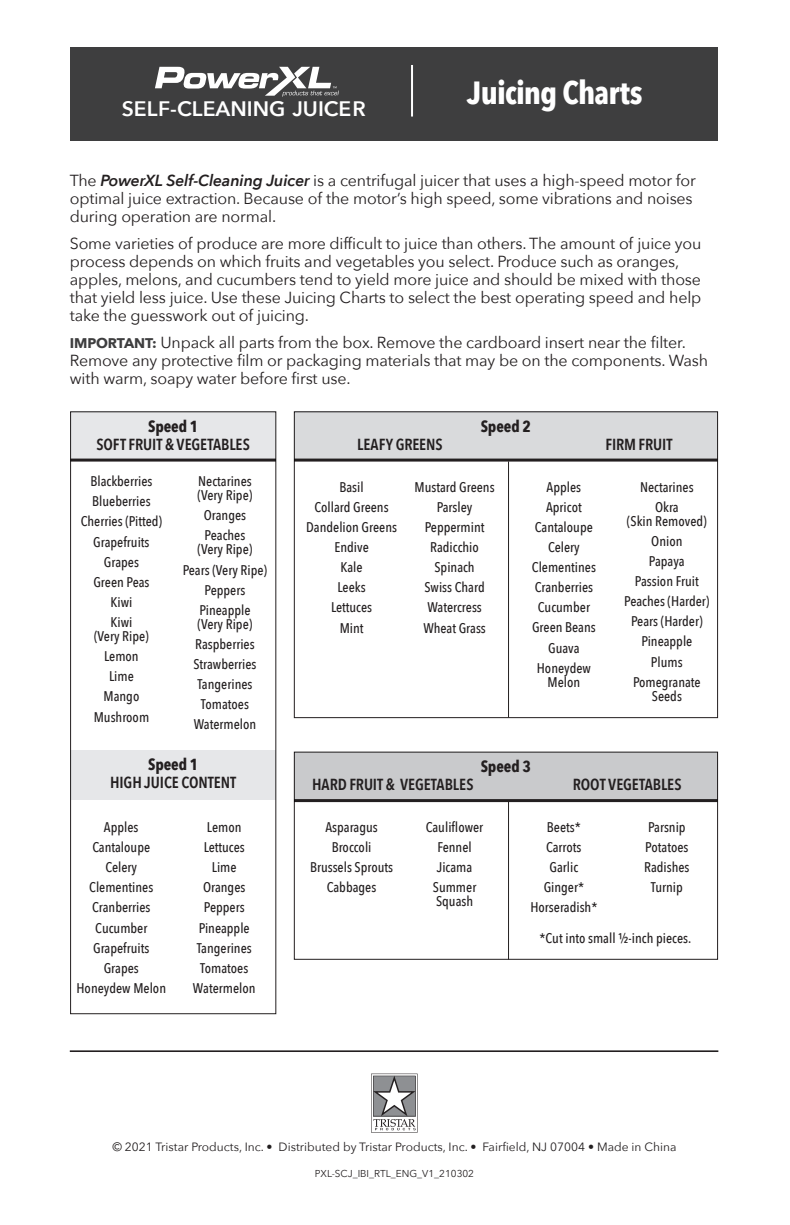
<style>
.page{position:relative;width:790px;height:1225px;background:#fff}
.page>*{position:absolute;margin:0;border:0;box-sizing:border-box;transform-origin:0 0}
.t1{font:700 32px "Avenir Next Condensed";letter-spacing:-.025em;color:#fff}
.t2{font:600 21px "Avenir Next";color:#fff}
.t3{font:16px/18px "Avenir Next";letter-spacing:-.01em;color:#231f20}
.t4{font:600 16px "Avenir Next Condensed";letter-spacing:-.005em;color:#231f20}
.t5{font:700 16px "Avenir Next Condensed";color:#231f20}
.t6{font:500 14px/20.2px "Avenir Next Condensed";color:#231f20;text-align:center}
.t7{font:12px "Avenir Next";color:#231f20}
.t8{font:10px "Avenir Next";color:#231f20}
.s1{font-weight:600;font-style:italic}
.s2{font-weight:700;font-size:14px;color:#3e3e3f}
</style>
<div class="page">
<div style="left:294px;top:411px;width:424px;height:50px;background:#d9dadc"></div>
<hr style="left:294px;top:458px;width:424px;height:3px;background:#231f20">
<div style="left:71px;top:47px;width:647px;height:94px;background:#3e3e3f"></div>
<hr style="left:411px;top:65px;width:2px;height:52px;background:#fff">
<svg style="left:371px;top:1073px;width:47px;height:59px"></svg>
<hr style="left:70px;top:1050px;width:648px;height:2px;background:#231f20">
<svg style="left:155px;top:67px;width:184px;height:30px"></svg>
<div style="left:70px;top:411px;width:206px;height:50px;background:#e6e7e9"></div>
<hr style="left:70px;top:458px;width:206px;height:3px;background:#231f20">
<div style="left:70px;top:750px;width:206px;height:50px;background:#e6e7e9"></div>
<hr style="left:508px;top:461px;width:1px;height:256px;background:#231f20">
<div style="left:294px;top:752px;width:424px;height:48px;background:#c9cacc"></div>
<hr style="left:294px;top:799px;width:424px;height:3px;background:#231f20">
<hr style="left:508px;top:800px;width:1px;height:159px;background:#231f20">
<h2 class="t2" style="left:122px;top:91px;width:245px">SELF-CLEANING JUICER</h2>
<h1 class="t1" style="left:467px;top:73px;width:177px">Juicing Charts</h1>
<p class="t3" style="left:70px;top:171px;width:628px">The <span class="s1">PowerXL Self-Cleaning Juicer</span> is a centrifugal juicer that uses a high-speed motor for optimal juice extraction. Because of the motor’s high speed, some vibrations and noises during operation are normal.</p>
<p class="t3" style="left:70px;top:234px;width:633px">Some varieties of produce are more difficult to juice than others. The amount of juice you process depends on which fruits and vegetables you select. Produce such as oranges, apples, melons, and cucumbers tend to yield more juice and should be mixed with those that yield less juice. Use these Juicing Charts to select the best operating speed and help take the guesswork out of juicing.</p>
<p class="t3" style="left:70px;top:333px;width:640px"><span class="s2">IMPORTANT:</span> Unpack all parts from the box. Remove the cardboard insert near the filter.<br>Remove any protective film or packaging materials that may be on the components. Wash with warm, soapy water before first use.</p>
<p class="t5" style="left:148px;top:416px;width:52px">Speed 1</p>
<p class="t4" style="left:96px;top:430px;width:155px">SOFT FRUIT &amp; VEGETABLES</p>
<p class="t6" style="left:81px;top:471px;width:83px">Blackberries<br>Blueberries<br>Cherries (Pitted)<br>Grapefruits<br>Grapes<br>Green Peas<br>Kiwi<br>Kiwi</p>
<p class="t6" style="left:94px;top:626px;width:57px">(Very Ripe)<br>Lemon<br>Lime<br>Mango<br>Mushroom</p>
<p class="t6" style="left:198px;top:474px;width:56px;line-height:14px;text-align:left">Nectarines (Very Ripe)</p>
<p class="t6" style="left:204px;top:505px;width:44px;text-align:left">Oranges<br>Peaches</p>
<p class="t6" style="left:183px;top:539px;width:86px">(Very Ripe)<br>Pears (Very Ripe)<br>Peppers<br>Pineapple</p>
<p class="t6" style="left:193px;top:614px;width:65px">(Very Ripe)<br>Raspberries<br>Strawberries<br>Tangerines<br>Tomatoes<br>Watermelon</p>
<p class="t5" style="left:148px;top:755px;width:52px">Speed 1</p>
<p class="t4" style="left:110px;top:769px;width:128px">HIGH JUICE CONTENT</p>
<p class="t6" style="left:76px;top:817px;width:91px">Apples<br>Cantaloupe<br>Celery<br>Clementines<br>Cranberries<br>Cucumber<br>Grapefruits<br>Grapes<br>Honeydew Melon</p>
<p class="t6" style="left:193px;top:817px;width:64px">Lemon<br>Lettuces<br>Lime<br>Oranges<br>Peppers<br>Pineapple<br>Tangerines<br>Tomatoes<br>Watermelon</p>
<p class="t5" style="left:481px;top:416px;width:52px">Speed 2</p>
<p class="t4" style="left:357px;top:430px;width:87px">LEAFY GREENS</p>
<p class="t4" style="left:606px;top:430px;width:69px">FIRM FRUIT</p>
<p class="t6" style="left:306px;top:476px;width:92px">Basil<br>Collard Greens<br>Dandelion Greens<br>Endive<br>Kale<br>Leeks<br>Lettuces<br>Mint</p>
<p class="t6" style="left:414px;top:476px;width:82px">Mustard Greens<br>Parsley<br>Peppermint<br>Radicchio<br>Spinach<br>Swiss Chard<br>Watercress<br>Wheat Grass</p>
<p class="t6" style="left:532px;top:476px;width:66px">Apples<br>Apricot<br>Cantaloupe<br>Celery<br>Clementines<br>Cranberries<br>Cucumber<br>Green Beans<br>Guava<br>Honeydew</p>
<p class="t6" style="left:548px;top:672px;width:34px">Melon</p>
<p class="t6" style="left:640px;top:476px;width:55px">Nectarines<br>Okra</p>
<p class="t6" style="left:624px;top:511px;width:87px">(Skin Removed)<br>Onion<br>Papaya<br>Passion Fruit<br>Peaches (Harder)<br>Pears (Harder)<br>Pineapple<br>Plums<br>Pomegranate</p>
<p class="t6" style="left:652px;top:685px;width:32px">Seeds</p>
<p class="t5" style="left:481px;top:756px;width:52px">Speed 3</p>
<p class="t4" style="left:312px;top:770px;width:163px">HARD FRUIT &amp; VEGETABLES</p>
<p class="t4" style="left:573px;top:770px;width:110px">ROOT VEGETABLES</p>
<p class="t6" style="left:310px;top:817px;width:85px">Asparagus<br>Broccoli<br>Brussels Sprouts<br>Cabbages</p>
<p class="t6" style="left:426px;top:817px;width:59px">Cauliflower<br>Fennel<br>Jicama<br>Summer</p>
<p class="t6" style="left:436px;top:891px;width:39px">Squash</p>
<p class="t6" style="left:530px;top:817px;width:69px">Beets*<br>Carrots<br>Garlic<br>Ginger*<br>Horseradish*</p>
<p class="t6" style="left:644px;top:817px;width:47px">Parsnip<br>Potatoes<br>Radishes<br>Turnip</p>
<p class="t6" style="left:539px;top:928px;width:153px">*Cut into small ½-inch pieces.</p>
<p class="t7" style="left:112px;top:1136px;width:566px">© 2021 Tristar Products, Inc. • Distributed by Tristar Products, Inc. • Fairfield, NJ 07004 • Made in China</p>
<p class="t8" style="left:315px;top:1164px;width:161px">PXL-SCJ_IBI_RTL_ENG_V1_210302</p>
</div>
